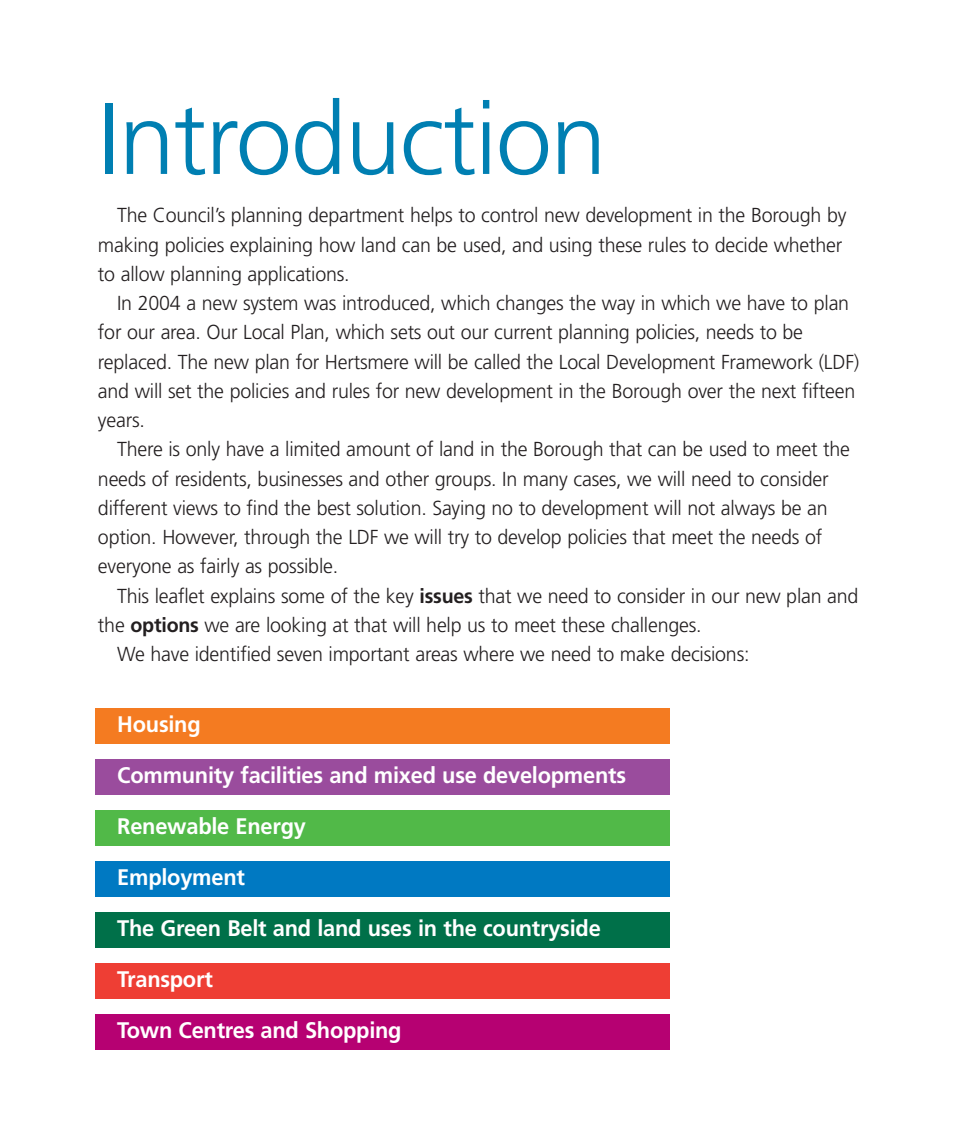
<style>
.page{position:relative;width:957px;height:1148px;background:#fff}
.page>*{position:absolute;margin:0;border:0;box-sizing:border-box;transform-origin:0 0}
.t1{font:300 101.25px "Frutiger";letter-spacing:-.015em;color:#007fb2}
.t2{font:700 22.5px "Frutiger";letter-spacing:-.01em;color:#fff}
.t3{font:300 20.25px/29.2px "Frutiger";letter-spacing:-.01em;color:#231f20}
.s1{font-weight:700}
</style>
<div class="page">
<div style="left:96px;top:708px;width:574px;height:35px;background:#f47b21"></div>
<div style="left:96px;top:759px;width:574px;height:35px;background:#9a4c9d"></div>
<div style="left:96px;top:861px;width:574px;height:35px;background:#0079c2"></div>
<div style="left:96px;top:810px;width:574px;height:35px;background:#51b948"></div>
<div style="left:96px;top:912px;width:574px;height:35px;background:#007049"></div>
<div style="left:96px;top:963px;width:574px;height:35px;background:#ee3e34"></div>
<div style="left:96px;top:1014px;width:574px;height:35px;background:#b60172"></div>
<h1 class="t1" style="left:98px;top:98px;width:510px">Introduction</h1>
<p class="t3" style="left:98px;top:202px;width:749px;text-indent:19px">The Council’s planning department helps to control new development in the Borough by making policies explaining how land can be used, and using these rules to decide whether to allow planning applications.</p>
<p class="t3" style="left:98px;top:290px;width:762px;text-indent:19px">In 2004 a new system was introduced, which changes the way in which we have to plan for our area. Our Local Plan, which sets out our current planning policies, needs to be replaced. The new plan for Hertsmere will be called the Local Development Framework (LDF) and will set the policies and rules for new development in the Borough over the next fifteen years.</p>
<p class="t3" style="left:98px;top:436px;width:753px;text-indent:19px">There is only have a limited amount of land in the Borough that can be used to meet the needs of residents, businesses and other groups. In many cases, we will need to consider different views to find the best solution. Saying no to development will not always be an option. However, through the LDF we will try to develop policies that meet the needs of everyone as fairly as possible.</p>
<p class="t3" style="left:117px;top:582px;width:742px">This leaflet explains some of the key <span class="s1">issues</span> that we need to consider in our new plan and</p>
<p class="t3" style="left:98px;top:612px;width:605px">the <span class="s1">options</span> we are looking at that will help us to meet these challenges.</p>
<p class="t3" style="left:117px;top:641px;width:633px">We have identified seven important areas where we need to make decisions:</p>
<p class="t2" style="left:117px;top:715px;width:85px">Housing</p>
<p class="t2" style="left:117px;top:766px;width:510px">Community facilities and mixed use developments</p>
<p class="t2" style="left:117px;top:817px;width:190px">Renewable Energy</p>
<p class="t2" style="left:117px;top:868px;width:129px">Employment</p>
<p class="t2" style="left:117px;top:919px;width:485px">The Green Belt and land uses in the countryside</p>
<p class="t2" style="left:117px;top:970px;width:97px">Transport</p>
<p class="t2" style="left:117px;top:1021px;width:286px">Town Centres and Shopping</p>
</div>
